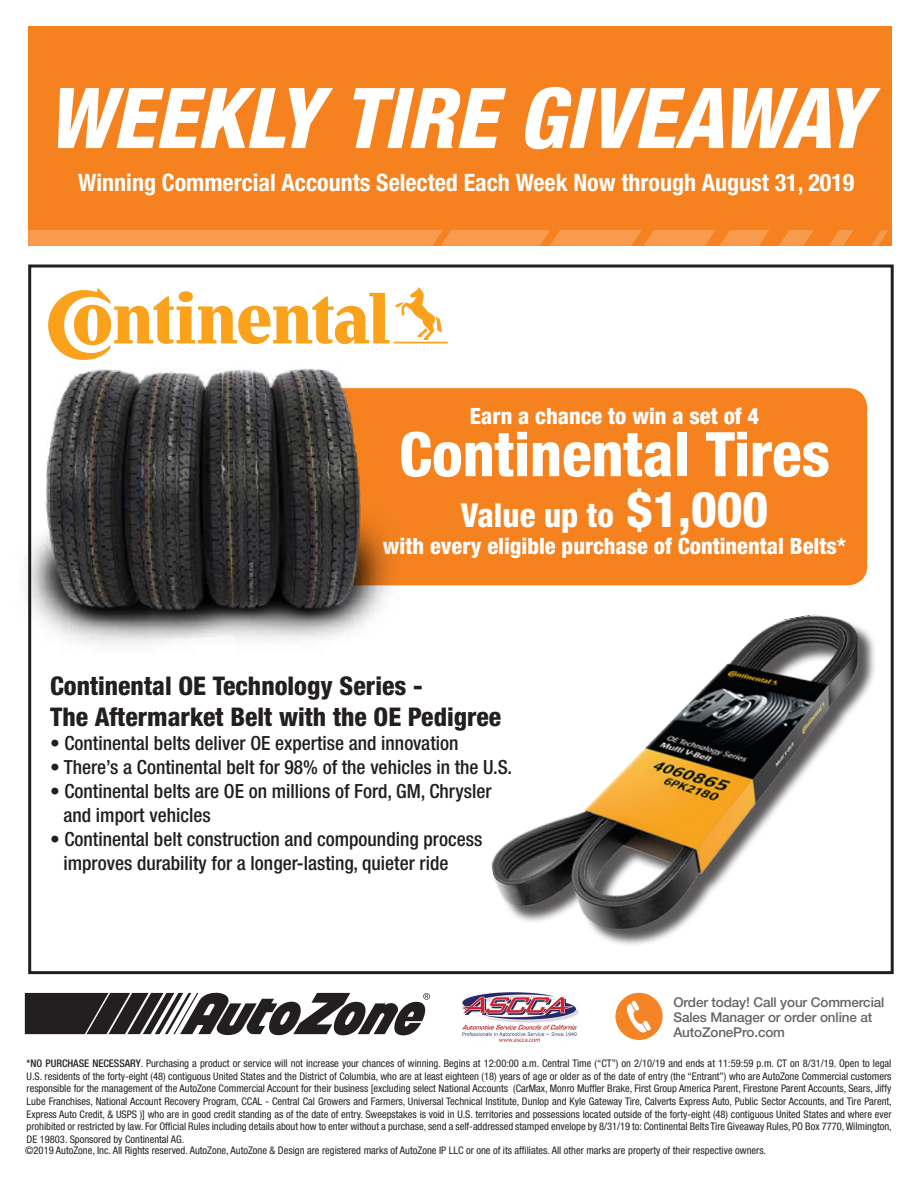
<style>
.page{position:relative;width:918px;height:1188px;background:#fff}
.page>*{position:absolute;margin:0;border:0;box-sizing:border-box;transform-origin:0 0}
.t1{font:italic 800 condensed 84px "Helvetica Neue";color:#fff}
.t2{font:800 condensed 61.5px "Helvetica Neue LT Std";color:#fff}
.t3{font:800 condensed 33px "Helvetica Neue LT Std";color:#fff}
.t4{font:800 condensed 25.8px "Helvetica Neue LT Std";color:#231f20}
.t5{font:700 condensed 24px "Helvetica Neue";color:#fff}
.t6{font:800 condensed 22.5px "Helvetica Neue LT Std";color:#fff}
.t7{font:500 condensed 19.5px/23.9px "Helvetica Neue";color:#231f20}
.t8{font:500 13.5px/15px "Helvetica Neue";letter-spacing:-.01em;color:#63656a}
.t9{font:condensed 10.5px/12.6px "Helvetica Neue LT Std";color:#231f20;text-align:justify}
.t10{font:condensed 10.5px "Helvetica Neue";color:#231f20}
.s1{font-size:49.5px}
.s2{font-weight:500}
</style>
<div class="page">
<div style="left:28px;top:26px;width:864px;height:220px;background:#f5821f"></div>
<svg style="left:28px;top:230px;width:860px;height:16px;background:#f79745"></svg>
<svg style="left:25px;top:993px;width:405px;height:42px"></svg>
<div style="left:615px;top:993px;width:48px;height:47px;background:#f58427;border-radius:50%"></div>
<svg style="left:627px;top:1000px;width:24px;height:33px"></svg>
<img style="left:491px;top:607px;width:403px;height:343px">
<svg style="left:48px;top:287px;width:400px;height:73px"></svg>
<div style="left:232px;top:390px;width:634px;height:194px;background:#f5821f;border-radius:18px"></div>
<div style="left:230px;top:388px;width:637px;height:197px;border:3px solid #f5821f;border-radius:18px"></div>
<img style="left:26px;top:361px;width:374px;height:305px">
<img style="left:462px;top:992px;width:117px;height:50px">
<p class="t1" style="left:47px;top:66px;width:823px">WEEKLY TIRE GIVEAWAY</p>
<p class="t5" style="left:78px;top:168px;width:778px">Winning Commercial Accounts Selected Each Week Now through August 31, 2019</p>
<p class="t6" style="left:470px;top:402px;width:291px">Earn a chance to win a set of 4</p>
<p class="t2" style="left:399px;top:416px;width:433px">Continental Tires</p>
<p class="t3" style="left:461px;top:495px;width:309px">Value up to <span class="s1">$1,000</span></p>
<p class="t6" style="left:383px;top:532px;width:465px">with every eligible purchase of Continental Belts*</p>
<p class="t4" style="left:50px;top:670px;width:374px">Continental OE Technology Series -</p>
<p class="t4" style="left:50px;top:701px;width:453px">The Aftermarket Belt with the OE Pedigree</p>
<p class="t7" style="left:50px;top:731px;width:410px">• Continental belts deliver OE expertise and innovation</p>
<p class="t7" style="left:50px;top:755px;width:464px">• There’s a Continental belt for 98% of the vehicles in the U.S.</p>
<p class="t7" style="left:64px;top:779px;width:430px;text-indent:-13px">• Continental belts are OE on millions of Ford, GM, Chrysler and import vehicles</p>
<p class="t7" style="left:50px;top:827px;width:434px">• Continental belt construction and compounding process</p>
<p class="t7" style="left:64px;top:850px;width:386px">improves durability for a longer-lasting, quieter ride</p>
<p class="t8" style="left:673px;top:994px;width:213px">Order today! Call your Commercial<br>Sales Manager or order online at<br>AutoZonePro.com</p>
<p class="t9" style="left:27px;top:1057px;width:867px"><span class="s2">*NO PURCHASE NECESSARY</span>. Purchasing a product or service will not increase your chances of winning. Begins at 12:00:00 a.m. Central Time (“CT”) on 2/10/19 and ends at 11:59:59 p.m. CT on 8/31/19. Open to legal U.S. residents of the forty-eight (48) contiguous United States and the District of Columbia, who are at least eighteen (18) years of age or older as of the date of entry (the “Entrant”) who are AutoZone Commercial customers responsible for the management of the AutoZone Commercial Account for their business [excluding select National Accounts (CarMax, Monro Muffler Brake, First Group America Parent, Firestone Parent Accounts, Sears, Jiffy Lube Franchises, National Account Recovery Program, CCAL - Central Cal Growers and Farmers, Universal Technical Institute, Dunlop and Kyle Gateway Tire, Calverts Express Auto, Public Sector Accounts, and Tire Parent, Express Auto Credit, &amp; USPS )] who are in good credit standing as of the date of entry. Sweepstakes is void in U.S. territories and possessions located outside of the forty-eight (48) contiguous United States and where ever prohibited or restricted by law. For Official Rules including details about how to enter without a purchase, send a self-addressed stamped envelope by 8/31/19 to: Continental Belts Tire Giveaway Rules, PO Box 7770, Wilmington, DE 19803. Sponsored by Continental AG.</p>
<p class="t10" style="left:25px;top:1145px;width:742px">©2019 AutoZone, Inc. All Rights reserved. AutoZone, AutoZone &amp; Design are registered marks of AutoZone IP LLC or one of its affiliates. All other marks are property of their respective owners.</p>
</div>
